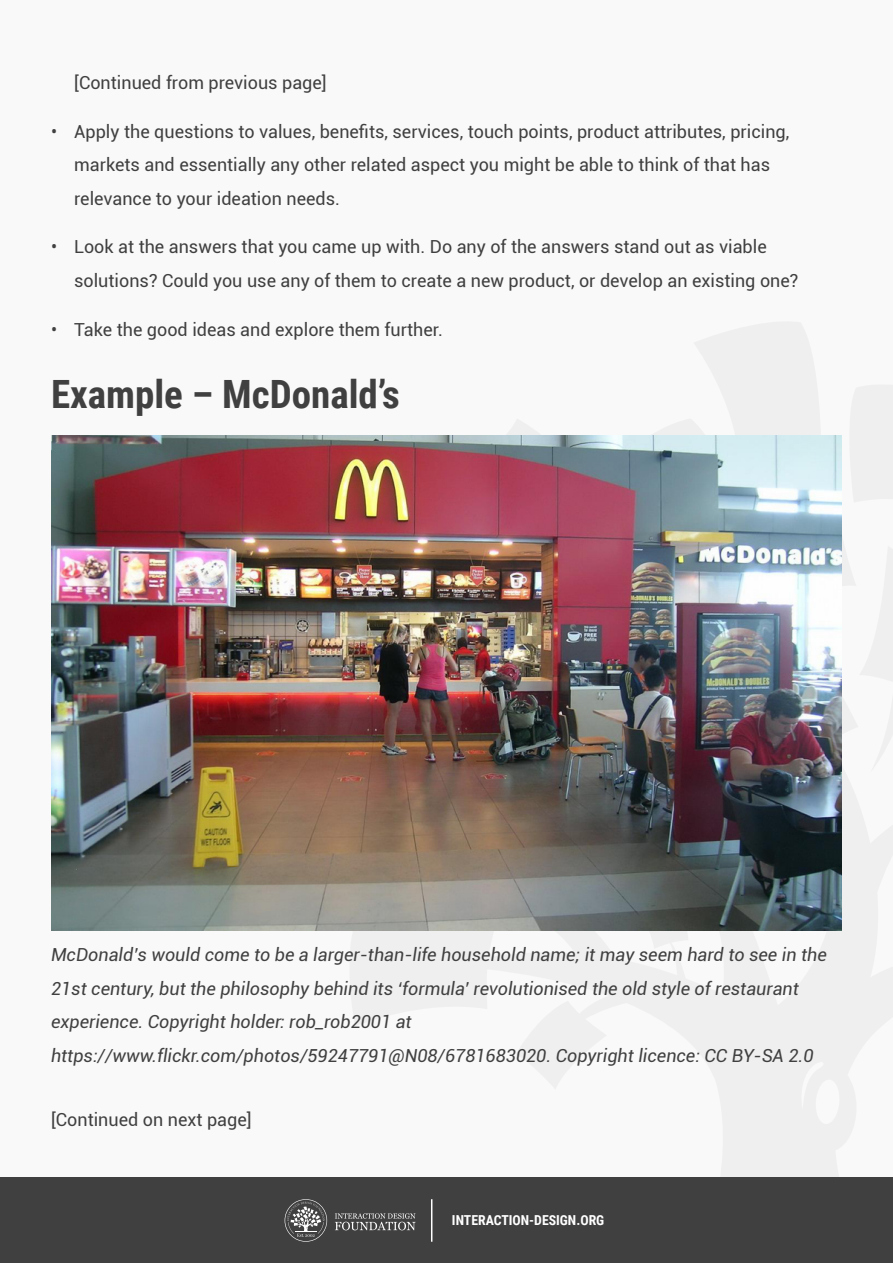
<style>
.page{position:relative;width:893px;height:1263px;background:#f9f9f9}
.page>*{position:absolute;margin:0;border:0;box-sizing:border-box;transform-origin:0 0}
.t1{font:700 39px "Roboto Condensed";color:#404040}
.t2{font:18px/33.6px "Roboto";color:#404040}
.t3{font:italic 18px/33.6px "Roboto";color:#404040}
.t4{font:700 13.8px "Roboto Condensed";color:#fff}
</style>
<div class="page">
<div style="left:0;top:1178px;width:893px;height:85px;background:#404040"></div>
<svg style="left:335px;top:1213px;width:81px;height:17px"></svg>
<svg style="left:285px;top:1199px;width:42px;height:43px"></svg>
<hr style="left:431px;top:1199px;width:1px;height:43px;background:#fff">
<img style="left:51px;top:436px;width:791px;height:494px">
<p class="t2" style="left:51px;top:114px;width:8px">•</p>
<p class="t2" style="left:51px;top:230px;width:8px">•</p>
<p class="t2" style="left:51px;top:312px;width:8px">•</p>
<p class="t2" style="left:74px;top:65px;width:254px">[Continued from previous page]</p>
<p class="t2" style="left:74px;top:114px;width:717px">Apply the questions to values, benefits, services, touch points, product attributes, pricing, markets and essentially any other related aspect you might be able to think of that has relevance to your ideation needs.</p>
<p class="t2" style="left:74px;top:230px;width:726px">Look at the answers that you came up with. Do any of the answers stand out as viable solutions? Could you use any of them to create a new product, or develop an existing one?</p>
<p class="t2" style="left:74px;top:312px;width:370px">Take the good ideas and explore them further.</p>
<h1 class="t1" style="left:51px;top:367px;width:350px">Example – McDonald’s</h1>
<p class="t3" style="left:51px;top:937px;width:777px">McDonald’s would come to be a larger-than-life household name; it may seem hard to see in the 21st century, but the philosophy behind its ‘formula’ revolutionised the old style of restaurant experience. Copyright holder: rob_rob2001 at https://www.flickr.com/photos/59247791@N08/6781683020. Copyright licence: CC BY-SA 2.0</p>
<p class="t2" style="left:51px;top:1102px;width:202px">[Continued on next page]</p>
<p class="t4" style="left:452px;top:1210px;width:154px">INTERACTION-DESIGN.ORG</p>
</div>
